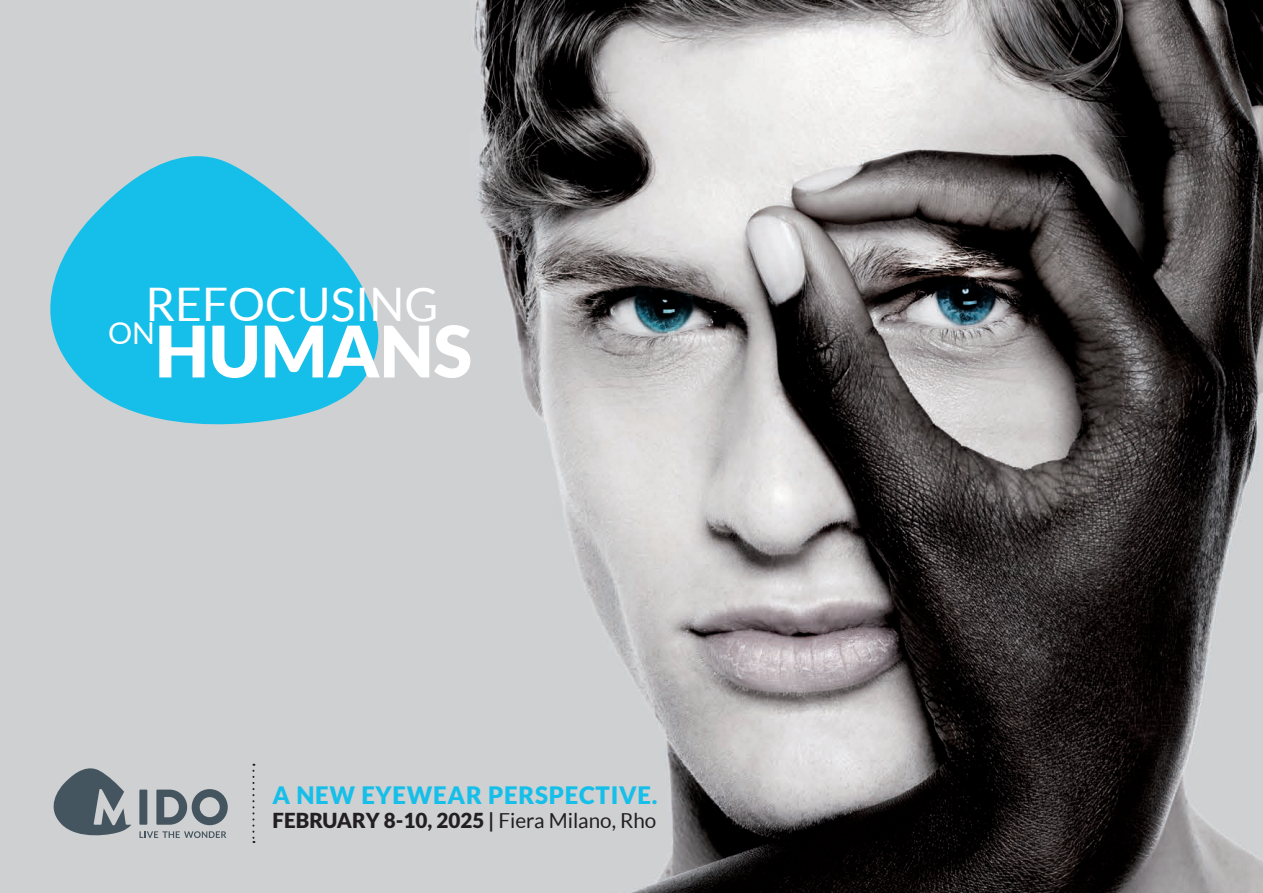
<style>
.page{position:relative;width:1263px;height:893px;background:#fff}
.page>*{position:absolute;margin:0;border:0;box-sizing:border-box;transform-origin:0 0}
.t1{font:900 71.1px "Lato";color:#fff}
.t2{font:46.35px "Lato";color:#fff}
.t3{font:30.15px "Lato";color:#fff}
.t4{font:900 24px "Lato";letter-spacing:.03em;color:#15bfe9}
.t5{font:900 20.7px "Lato";color:#231f20}
.s1{font-weight:700}
.s2{font-weight:400}
</style>
<div class="page">
<img style="left:0;top:0;width:1263px;height:893px">
<svg style="left:54px;top:768px;width:77px;height:70px;background:#7b858c"></svg>
<div style="left:139px;top:790px;width:8px;height:35px;background:#45555f"></div>
<svg style="left:156px;top:789px;width:72px;height:36px;background:#848d93"></svg>
<svg style="left:139px;top:831px;width:87px;height:7px"></svg>
<svg style="left:252px;top:764px;width:2px;height:79px"></svg>
<svg style="left:50px;top:156px;width:328px;height:268px;background:#44c3e3"></svg>
<p class="t2" style="left:145px;top:279px;width:295px">REFOCUSING</p>
<p class="t1" style="left:155px;top:310px;width:319px">HUMANS</p>
<p class="t3" style="left:108px;top:316px;width:48px">ON</p>
<p class="t4" style="left:273px;top:782px;width:386px">A NEW EYEWEAR PERSPECTIVE.</p>
<p class="t5" style="left:273px;top:808px;width:385px">FEBRUARY 8-10, 2025 <span class="s1">|</span> <span class="s2">Fiera Milano, Rho</span></p>
</div>
